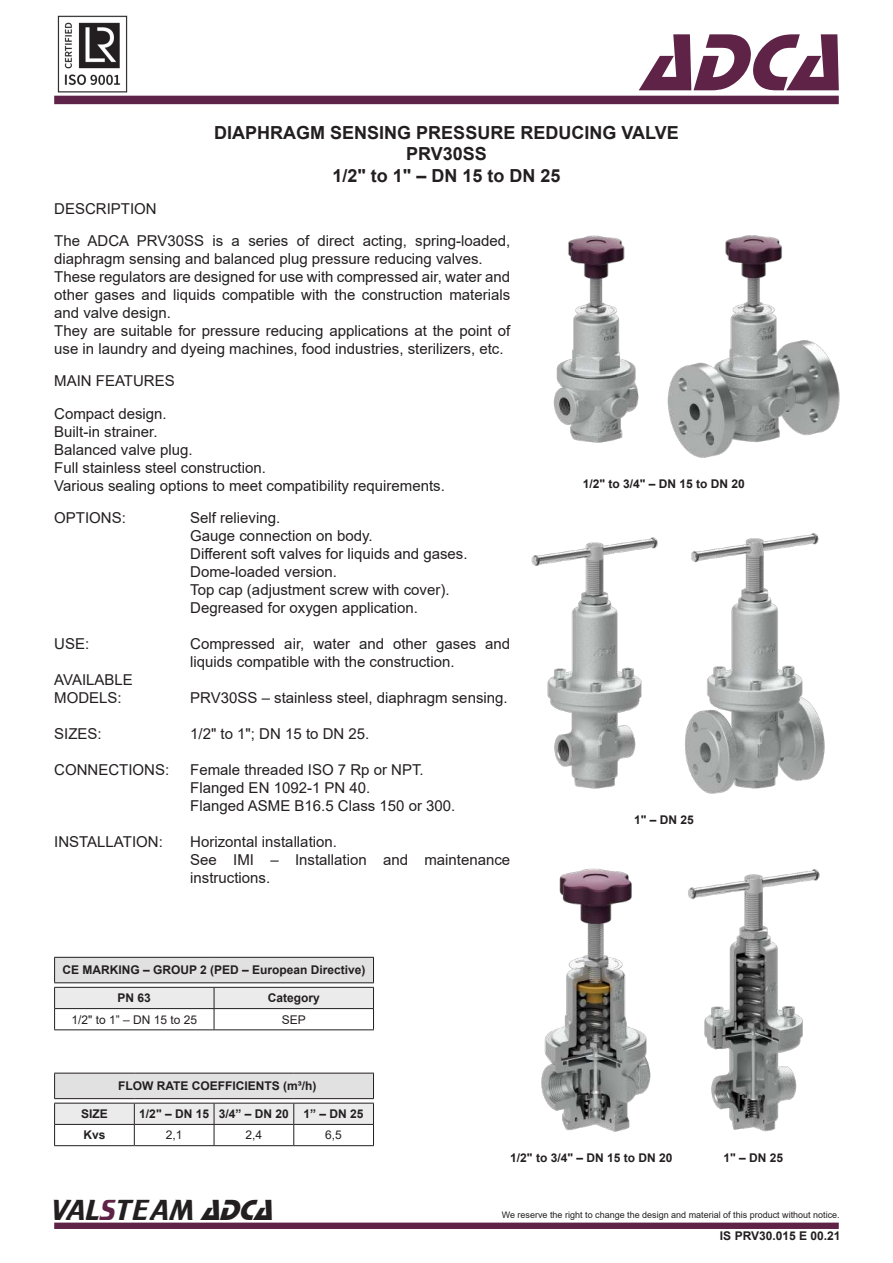
<style>
.page{position:relative;width:893px;height:1263px;background:#fff}
.page>*{position:absolute;margin:0;border:0;box-sizing:border-box;transform-origin:0 0}
.t1{font:italic 84px "Stop D";color:#5f2348}
.t2{font:30px "Trekker";color:#231f20}
.t3{font:700 18px/21.6px "Arial";color:#231f20;text-align:center}
.t4{font:15px/18px "Arial";color:#231f20}
.t5{font:700 12px "Arial";color:#231f20}
.t6{font:12px "Arial";color:#231f20}
.t7{font:9px "Arial";color:#231f20}
.s1{color:#5f2348}
.s2{font-family:"Stop D";font-style:italic}
</style>
<div class="page">
<div style="left:54px;top:96px;width:785px;height:8px;background:#5e2348"></div>
<div style="left:54px;top:1222px;width:785px;height:7px;background:#5f2348;border:2px solid #5f2348"></div>
<img style="left:57px;top:16px;width:71px;height:76px">
<hr style="left:54px;top:1029px;width:160px;height:1px;background:#231f20">
<hr style="left:214px;top:1029px;width:160px;height:1px;background:#231f20">
<hr style="left:54px;top:957px;width:160px;height:1px;background:#231f20">
<hr style="left:214px;top:957px;width:160px;height:1px;background:#231f20">
<svg style="left:54px;top:958px;width:320px;height:71px"></svg>
<hr style="left:54px;top:1008px;width:160px;height:1px;background:#231f20">
<hr style="left:214px;top:1008px;width:160px;height:1px;background:#231f20">
<img style="left:553px;top:235px;width:86px;height:208px">
<img style="left:668px;top:235px;width:172px;height:223px">
<img style="left:531px;top:538px;width:126px;height:251px">
<img style="left:541px;top:868px;width:110px;height:264px">
<img style="left:685px;top:533px;width:140px;height:261px">
<img style="left:688px;top:869px;width:132px;height:263px">
<svg style="left:54px;top:1073px;width:320px;height:72px"></svg>
<hr style="left:54px;top:1145px;width:80px;height:1px;background:#231f20">
<hr style="left:134px;top:1145px;width:80px;height:1px;background:#231f20">
<hr style="left:214px;top:1145px;width:80px;height:1px;background:#231f20">
<hr style="left:294px;top:1145px;width:80px;height:1px;background:#231f20">
<h1 class="t1" style="left:640px;top:14px;width:227px">ADCA</h1>
<p class="t3" style="left:214px;top:122px;width:466px">DIAPHRAGM SENSING PRESSURE REDUCING VALVE<br>PRV30SS<br>1/2" to 1" – DN 15 to DN 25</p>
<p class="t4" style="left:54px;top:192px;width:458px;line-height:32.2px">DESCRIPTION<br>The ADCA PRV30SS is a series of direct acting, spring-loaded,</p>
<p class="t4" style="left:54px;top:250px;width:458px">diaphragm sensing and balanced plug pressure reducing valves.<br>These regulators are designed for use with compressed air, water and other gases and liquids compatible with the construction materials and valve design.<br>They are suitable for pressure reducing applications at the point of use in laundry and dyeing machines, food industries, sterilizers, etc.</p>
<p class="t4" style="left:54px;top:372px;width:122px">MAIN FEATURES</p>
<p class="t4" style="left:54px;top:404px;width:392px">Compact design.<br>Built-in strainer.<br>Balanced valve plug.<br>Full stainless steel construction.<br>Various sealing options to meet compatibility requirements.</p>
<p class="t4" style="left:54px;top:508px;width:73px">OPTIONS:</p>
<p class="t4" style="left:190px;top:508px;width:279px">Self relieving.<br>Gauge connection on body.<br>Different soft valves for liquids and gases.<br>Dome-loaded version.<br>Top cap (adjustment screw with cover).<br>Degreased for oxygen application.</p>
<p class="t4" style="left:190px;top:634px;width:321px">Compressed air, water and other gases and liquids compatible with the construction.</p>
<p class="t4" style="left:190px;top:688px;width:319px">PRV30SS – stainless steel, diaphragm sensing.</p>
<p class="t4" style="left:190px;top:724px;width:181px">1/2" to 1"; DN 15 to DN 25.</p>
<p class="t4" style="left:190px;top:760px;width:267px">Female threaded ISO 7 Rp or NPT.<br>Flanged EN 1092-1 PN 40.<br>Flanged ASME B16.5 Class 150 or 300.</p>
<p class="t4" style="left:190px;top:832px;width:321px">Horizontal installation.<br>See IMI – Installation and maintenance instructions.</p>
<p class="t4" style="left:54px;top:634px;width:37px">USE:</p>
<p class="t4" style="left:54px;top:670px;width:80px">AVAILABLE<br>MODELS:</p>
<p class="t4" style="left:54px;top:724px;width:49px">SIZES:</p>
<p class="t4" style="left:54px;top:760px;width:117px">CONNECTIONS:</p>
<p class="t4" style="left:54px;top:832px;width:110px">INSTALLATION:</p>
<p class="t5" style="left:62px;top:962px;width:305px">CE MARKING – GROUP 2 (PED – European Directive)</p>
<p class="t5" style="left:118px;top:990px;width:35px">PN 63</p>
<p class="t5" style="left:268px;top:990px;width:54px">Category</p>
<p class="t6" style="left:71px;top:1011px;width:127px">1/2" to 1” – DN 15 to 25</p>
<p class="t6" style="left:282px;top:1011px;width:26px">SEP</p>
<p class="t5" style="left:118px;top:1077px;width:200px">FLOW RATE COEFFICIENTS (m³/h)</p>
<p class="t5" style="left:81px;top:1105px;width:28px">SIZE</p>
<p class="t5" style="left:139px;top:1105px;width:226px">1/2" – DN 15 3/4” – DN 20 1” – DN 25</p>
<p class="t5" style="left:83px;top:1127px;width:24px">Kvs</p>
<p class="t6" style="left:166px;top:1127px;width:18px">2,1</p>
<p class="t6" style="left:246px;top:1127px;width:18px">2,4</p>
<p class="t6" style="left:325px;top:1127px;width:18px">6,5</p>
<p class="t5" style="left:583px;top:475px;width:164px">1/2" to 3/4" – DN 15 to DN 20</p>
<p class="t5" style="left:634px;top:811px;width:61px">1" – DN 25</p>
<h2 class="t2" style="left:51px;top:1193px;width:232px">VAL<span class="s1">S</span>TEAM <span class="s2">ADCA</span></h2>
<p class="t5" style="left:510px;top:1149px;width:164px">1/2" to 3/4" – DN 15 to DN 20</p>
<p class="t5" style="left:723px;top:1149px;width:61px">1" – DN 25</p>
<p class="t7" style="left:502px;top:1209px;width:340px">We reserve the right to change the design and material of this product without notice.</p>
<p class="t5" style="left:720px;top:1227px;width:122px">IS PRV30.015 E 00.21</p>
</div>
